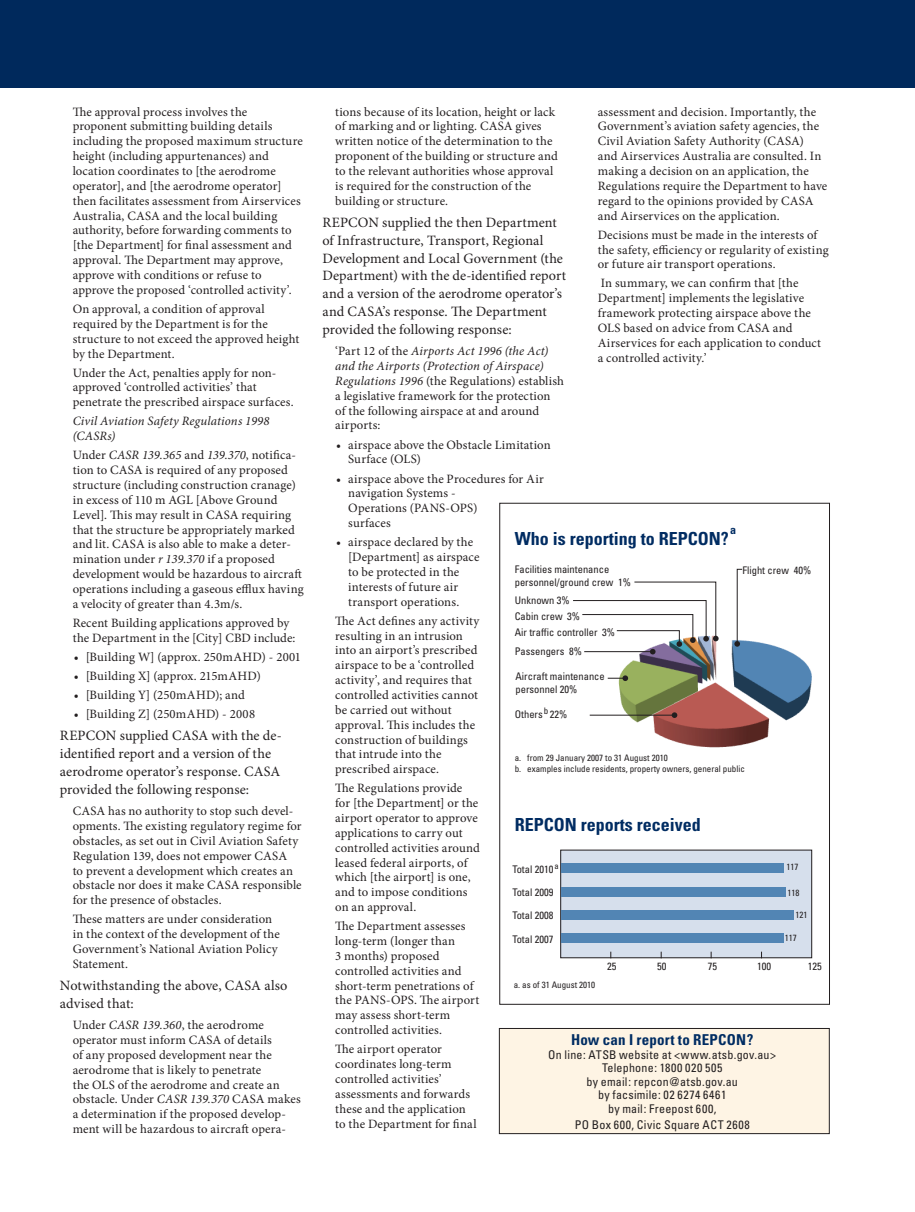
<style>
.page{position:relative;width:915px;height:1212px;background:#fff}
.page>*{position:absolute;margin:0;border:0;box-sizing:border-box;transform-origin:0 0}
.t1{font:700 condensed 18px "Univers";color:#002c62}
.repcon_subhead{font:700 condensed 15px "Univers";letter-spacing:.01em;color:#002c62}
.Paragraph_Style_2{font:14.25px/17.9px "Minion Pro";letter-spacing:.005em;color:#231f20}
.indented{font:12.75px/14.9px "Minion Pro";letter-spacing:.01em;color:#231f20}
.indented_quote_text{font:12.75px/14.9px "Minion Pro";letter-spacing:.015em;color:#231f20}
.indented-2{font:italic 12.75px/14.9px "Minion Pro";letter-spacing:.01em;color:#231f20}
.repcon_no{font:condensed 12px/13.5px "Univers";letter-spacing:.02em;color:#231f20;text-align:center}
.t2{font:700 condensed 12px "Univers";color:#002c62}
.t3{font:condensed 10.5px/12.6px "Univers";color:#231f20}
.t4{font:condensed 9px/10.8px "Univers";color:#231f20}
.t5{font:condensed 8.55px "Univers";color:#231f20}
.s1{font-style:italic}
</style>
<div class="page">
<div style="left:0;top:0;width:914px;height:87px;background:#00295c"></div>
<div style="left:560px;top:850px;width:251px;height:108px;background:#d6dfec"></div>
<div style="left:560px;top:850px;width:251px;height:108px;border:1px solid #231f20"></div>
<img style="left:603px;top:637px;width:209px;height:111px">
<svg style="left:607px;top:675px;width:21px;height:6px"></svg>
<hr style="left:589px;top:715px;width:85px;height:1px;background:#231f20">
<svg style="left:671px;top:712px;width:6px;height:6px"></svg>
<svg style="left:734px;top:568px;width:8px;height:79px"></svg>
<svg style="left:573px;top:581px;width:145px;height:73px"></svg>
<div style="left:561px;top:910px;width:232px;height:9px;background:#5285b4"></div>
<div style="left:561px;top:887px;width:224px;height:9px;background:#5285b4"></div>
<div style="left:560px;top:864px;width:223px;height:9px;background:#5285b4"></div>
<div style="left:561px;top:934px;width:222px;height:9px;background:#5285b4"></div>
<div style="left:499px;top:1028px;width:330px;height:105px;background:#fef4e4"></div>
<div style="left:499px;top:1028px;width:330px;height:106px;border:1px solid #231f20"></div>
<p class="indented" style="left:73px;top:104px;width:231px">The approval process involves the proponent submitting building details including the proposed maximum structure height (including appurtenances) and location coordinates to [the aerodrome operator], and [the aerodrome operator] then facilitates assessment from Airservices Australia, CASA and the local building authority, before forwarding comments to [the Department] for final assessment and approval. The Department may approve, approve with conditions or refuse to approve the proposed ‘controlled activity’.</p>
<p class="indented" style="left:73px;top:301px;width:228px">On approval, a condition of approval required by the Department is for the structure to not exceed the approved height by the Department.</p>
<p class="indented" style="left:73px;top:365px;width:222px">Under the Act, penalties apply for non&shy;approved ‘controlled activities’ that penetrate the prescribed airspace surfaces.</p>
<p class="indented-2" style="left:73px;top:414px;width:198px">Civil Aviation Safety Regulations 1998 (CASRs)</p>
<p class="indented" style="left:73px;top:448px;width:232px">Under <span class="s1">CASR 139.365</span> and <span class="s1">139.370</span>, notifica&shy;tion to CASA is required of any proposed structure (including construction cranage) in excess of 110 m AGL [Above Ground Level]. This may result in CASA requiring that the structure be appropriately marked and lit. CASA is also able to make a deter&shy;mination under <span class="s1">r 139.370</span> if a proposed development would be hazardous to aircraft operations including a gaseous efflux having a velocity of greater than 4.3m/s.</p>
<p class="indented" style="left:73px;top:615px;width:224px">Recent Building applications approved by the Department in the [City] CBD include:</p>
<p class="indented_quote_text" style="left:74px;top:649px;width:229px">• [Building W] (approx. 250mAHD) - 2001</p>
<p class="indented_quote_text" style="left:74px;top:669px;width:189px">• [Building X] (approx. 215mAHD)</p>
<p class="indented_quote_text" style="left:74px;top:688px;width:173px">• [Building Y] (250mAHD); and</p>
<p class="indented_quote_text" style="left:74px;top:707px;width:183px">• [Building Z] (250mAHD) - 2008</p>
<p class="Paragraph_Style_2" style="left:60px;top:727px;width:223px">REPCON supplied CASA with the de&shy;identified report and a version of the aerodrome operator’s response. CASA provided the following response:</p>
<p class="indented" style="left:73px;top:804px;width:230px">CASA has no authority to stop such devel&shy;opments. The existing regulatory regime for obstacles, as set out in Civil Aviation Safety Regulation 139, does not empower CASA<br>to prevent a development which creates an obstacle nor does it make CASA responsible for the presence of obstacles.</p>
<p class="indented" style="left:73px;top:912px;width:209px">These matters are under consideration in the context of the development of the<br>Government’s National Aviation Policy<br>Statement.</p>
<p class="Paragraph_Style_2" style="left:60px;top:976px;width:229px">Notwithstanding the above, CASA also advised that:</p>
<p class="indented" style="left:73px;top:1018px;width:230px">Under <span class="s1">CASR 139.360</span>, the aerodrome operator must inform CASA of details<br>of any proposed development near the aerodrome that is likely to penetrate<br>the OLS of the aerodrome and create an obstacle. Under <span class="s1">CASR 139.370</span> CASA makes a determination if the proposed develop&shy;ment will be hazardous to aircraft opera-</p>
<p class="indented" style="left:335px;top:104px;width:224px">tions because of its location, height or lack of marking and or lighting. CASA gives written notice of the determination to the proponent of the building or structure and to the relevant authorities whose approval is required for the construction of the building or structure.</p>
<p class="Paragraph_Style_2" style="left:322px;top:213px;width:245px">REPCON supplied the then Department of Infrastructure, Transport, Regional Development and Local Government (the Department) with the de-identified report and a version of the aerodrome operator’s and CASA’s response. The Department provided the following response:</p>
<p class="indented" style="left:335px;top:344px;width:230px">‘Part 12 of the <span class="s1">Airports Act 1996 (the Act) and the Airports (Protection of Airspace)<br>Regulations 1996</span> (the Regulations) establish a legislative framework for the protection<br>of the following airspace at and around airports:</p>
<p class="indented_quote_text" style="left:348px;top:437px;width:204px;text-indent:-12px">• airspace above the Obstacle Limitation<br>Surface (OLS)</p>
<p class="indented_quote_text" style="left:348px;top:471px;width:197px;text-indent:-12px">• airspace above the Procedures for Air navigation Systems -<br>Operations (PANS-OPS)<br>surfaces</p>
<p class="indented_quote_text" style="left:348px;top:535px;width:133px;text-indent:-12px">• airspace declared by the [Department] as airspace to be protected in the interests of future air transport operations.</p>
<p class="indented" style="left:335px;top:613px;width:146px">The Act defines any activity resulting in an intrusion into an airport’s prescribed airspace to be a ‘controlled activity’, and requires that controlled activities cannot be carried out without approval. This includes the construction of buildings that intrude into the prescribed airspace.</p>
<p class="indented" style="left:335px;top:781px;width:146px">The Regulations provide for [the Department] or the airport operator to approve applications to carry out controlled activities around leased federal airports, of which [the airport] is one, and to impose conditions on an approval.</p>
<p class="indented" style="left:335px;top:919px;width:145px">The Department assesses long-term (longer than<br>3 months) proposed controlled activities and short-term penetrations of the PANS-OPS. The airport may assess short-term controlled activities.</p>
<p class="indented" style="left:335px;top:1042px;width:143px">The airport operator coordinates long-term controlled activities’ assessments and forwards these and the application to the Department for final</p>
<p class="indented" style="left:597px;top:104px;width:231px">assessment and decision. Importantly, the Government’s aviation safety agencies, the Civil Aviation Safety Authority (CASA)<br>and Airservices Australia are consulted. In making a decision on an application, the Regulations require the Department to have regard to the opinions provided by CASA and Airservices on the application.</p>
<p class="indented" style="left:597px;top:227px;width:232px">Decisions must be made in the interests of the safety, efficiency or regularity of existing or future air transport operations.</p>
<p class="indented" style="left:597px;top:276px;width:225px">In summary, we can confirm that [the Department] implements the legislative framework protecting airspace above the OLS based on advice from CASA and Airservices for each application to conduct a controlled activity.’</p>
<p class="t2" style="left:729px;top:522px;width:7px">a</p>
<p class="t1" style="left:514px;top:528px;width:216px">Who is reporting to REPCON?</p>
<p class="t3" style="left:514px;top:563px;width:118px">Facilities maintenance personnel/ground crew 1%</p>
<p class="t3" style="left:742px;top:564px;width:70px">Flight crew 40%</p>
<p class="t3" style="left:514px;top:594px;width:56px">Unknown 3%</p>
<p class="t3" style="left:514px;top:609px;width:67px">Cabin crew 3%</p>
<p class="t3" style="left:514px;top:644px;width:69px">Passengers 8%</p>
<p class="t3" style="left:514px;top:625px;width:102px">Air traffic controller 3%</p>
<p class="t3" style="left:515px;top:670px;width:91px">Aircraft maintenance personnel 20%</p>
<p class="t4" style="left:543px;top:705px;width:6px">b</p>
<p class="t3" style="left:514px;top:708px;width:54px">Others 22%</p>
<p class="t4" style="left:514px;top:752px;width:231px">a. from 29 January 2007 to 31 August 2010<br>b. examples include residents, property owners, general public</p>
<p class="t1" style="left:514px;top:813px;width:187px">REPCON reports received</p>
<p class="t4" style="left:786px;top:861px;width:13px">117</p>
<p class="t4" style="left:787px;top:887px;width:13px">118</p>
<p class="t4" style="left:795px;top:909px;width:13px">121</p>
<p class="t5" style="left:554px;top:861px;width:6px">a</p>
<p class="t3" style="left:512px;top:863px;width:43px">Total 2010</p>
<p class="t3" style="left:512px;top:886px;width:43px">Total 2009</p>
<p class="t3" style="left:512px;top:909px;width:43px">Total 2008</p>
<p class="t3" style="left:512px;top:933px;width:43px">Total 2007</p>
<p class="t4" style="left:784px;top:932px;width:13px">117</p>
<p class="t3" style="left:607px;top:960px;width:11px">25</p>
<p class="t3" style="left:657px;top:960px;width:11px">50</p>
<p class="t3" style="left:707px;top:960px;width:11px">75</p>
<p class="t3" style="left:757px;top:960px;width:15px">100</p>
<p class="t3" style="left:807px;top:960px;width:15px">125</p>
<p class="t4" style="left:513px;top:979px;width:83px">a. as of 31 August 2010</p>
<p class="repcon_subhead" style="left:571px;top:1031px;width:184px">How can I report to REPCON?</p>
<p class="repcon_no" style="left:548px;top:1047px;width:229px">On line: ATSB website at &lt;www.atsb.gov.au&gt;</p>
<p class="repcon_no" style="left:586px;top:1061px;width:153px">Telephone: 1800 020 505<br>by email: repcon@atsb.gov.au by facsimile: 02 6274 6461<br>by mail: Freepost 600,</p>
<p class="repcon_no" style="left:574px;top:1118px;width:176px">PO Box 600, Civic Square ACT 2608</p>
</div>
